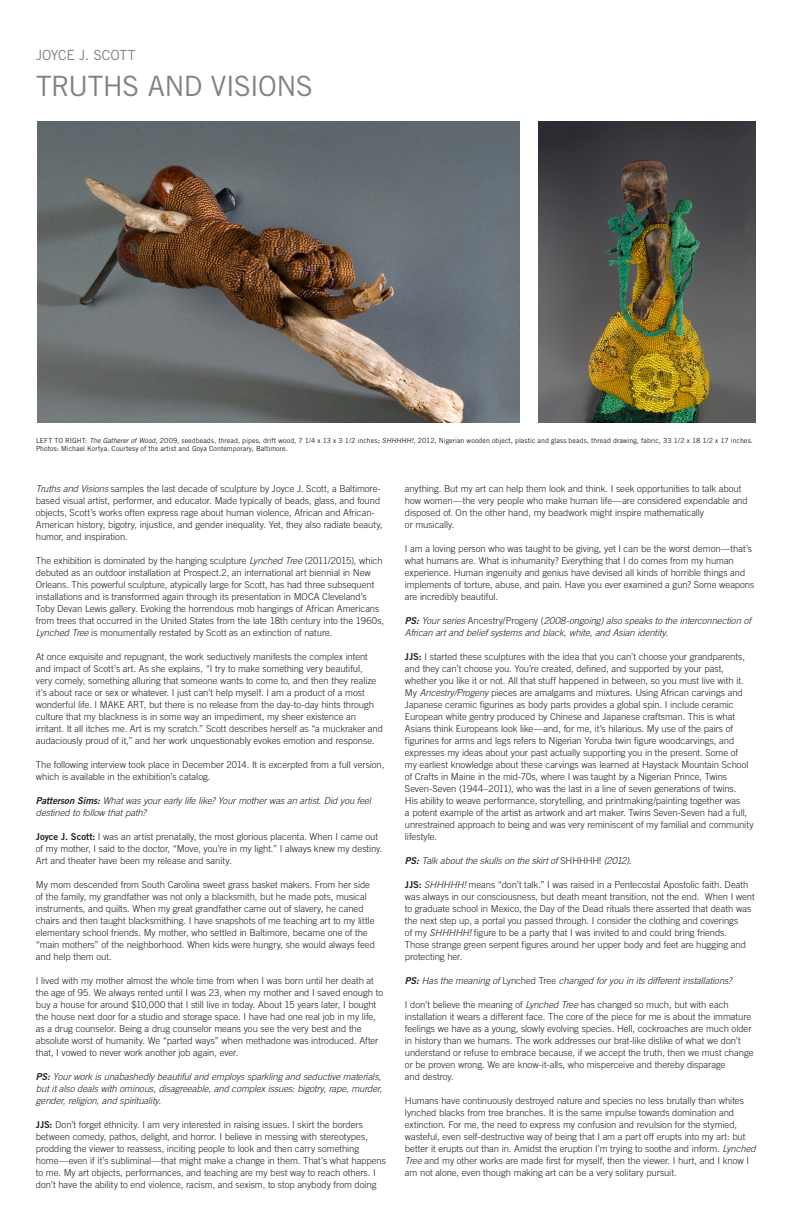
<style>
.page{position:relative;width:792px;height:1224px;background:#fff}
.page>*{position:absolute;margin:0;border:0;box-sizing:border-box;transform-origin:0 0}
.t1{font:28px "Trade Gothic LT Std";letter-spacing:-.03em;color:#808285}
.t2{font:14px "Trade Gothic LT Std";letter-spacing:-.02em;color:#808285}
.body_copy{font:300 9.5px/12px "Trade Gothic LT Std";letter-spacing:-.005em;color:#231f20}
.body_copy-2{font:italic 300 9.5px/12px "Trade Gothic LT Std";letter-spacing:-.005em;color:#231f20}
.photo_credit{font:7px/8px "Trade Gothic LT Std";letter-spacing:.005em;color:#231f20}
.s1{font-style:italic}
.s2{font-family:"Trade Gothic LT Std Bd 2 Obl";font-weight:400;font-style:normal}
.s3{font-family:"Trade Gothic LT Std Bd 2";font-weight:400}
.s4{font-style:normal}
</style>
<div class="page">
<img style="left:539px;top:121px;width:217px;height:302px">
<img style="left:38px;top:121px;width:481px;height:302px">
<p class="t2" style="left:36px;top:47px;width:101px">JOYCE J. SCOTT</p>
<p class="t1" style="left:36px;top:69px;width:278px">TRUTHS AND VISIONS</p>
<p class="photo_credit" style="left:36px;top:437px;width:719px">LEFT TO RIGHT: <span class="s1">The Gatherer of Wood</span>, 2009, seedbeads, thread, pipes, drift wood, 7 1/4 x 13 x 3 1/2 inches; <span class="s1">SHHHHH!</span>, 2012, Nigerian wooden object, plastic and glass beads, thread drawing, fabric, 33 1/2 x 18 1/2 x 17 inches.<br>Photos: Michael Kortya. Courtesy of the artist and Goya Contemporary, Baltimore.</p>
<p class="body_copy" style="left:36px;top:482px;width:348px"><span class="s1">Truths and Visions</span> samples the last decade of sculpture by Joyce J. Scott, a Baltimore&shy;based visual artist, performer, and educator. Made typically of beads, glass, and found objects, Scott’s works often express rage about human violence, African and African-American history, bigotry, injustice, and gender inequality. Yet, they also radiate beauty, humor, and inspiration.</p>
<p class="body_copy" style="left:36px;top:554px;width:350px">The exhibition is dominated by the hanging sculpture <span class="s1">Lynched Tree</span> (2011/2015), which debuted as an outdoor installation at Prospect.2, an international art biennial in New Orleans. This powerful sculpture, atypically large for Scott, has had three subsequent installations and is transformed again through its presentation in MOCA Cleveland’s Toby Devan Lewis gallery. Evoking the horrendous mob hangings of African Americans from trees that occurred in the United States from the late 18th century into the 1960s, <span class="s1">Lynched Tree</span> is monumentally restated by Scott as an extinction of nature.</p>
<p class="body_copy" style="left:36px;top:650px;width:349px">At once exquisite and repugnant, the work seductively manifests the complex intent and impact of Scott’s art. As she explains, “I try to make something very beautiful,<br>very comely, something alluring that someone wants to come to, and then they realize it’s about race or sex or whatever. I just can’t help myself. I am a product of a most wonderful life. I MAKE ART, but there is no release from the day-to-day hints through culture that my blackness is in some way an impediment, my sheer existence an irritant. It all itches me. Art is my scratch.” Scott describes herself as “a muckraker and audaciously proud of it,” and her work unquestionably evokes emotion and response.</p>
<p class="body_copy" style="left:36px;top:758px;width:350px">The following interview took place in December 2014. It is excerpted from a full version, which is available in the exhibition’s catalog.</p>
<p class="body_copy-2" style="left:36px;top:795px;width:337px"><span class="s2">Patterson Sims:</span> What was your early life like? Your mother was an artist. Did you feel destined to follow that path?</p>
<p class="body_copy" style="left:36px;top:830px;width:348px"><span class="s3">Joyce J. Scott:</span> I was an artist prenatally, the most glorious placenta. When I came out of my mother, I said to the doctor, “Move, you’re in my light.” I always knew my destiny.<br>Art and theater have been my release and sanity.</p>
<p class="body_copy" style="left:36px;top:878px;width:341px">My mom descended from South Carolina sweet grass basket makers. From her side of the family, my grandfather was not only a blacksmith, but he made pots, musical instruments, and quilts. When my great grandfather came out of slavery, he caned chairs and then taught blacksmithing. I have snapshots of me teaching art to my little elementary school friends. My mother, who settled in Baltimore, became one of the “main mothers” of the neighborhood. When kids were hungry, she would always feed and help them out.</p>
<p class="body_copy" style="left:36px;top:974px;width:349px">I lived with my mother almost the whole time from when I was born until her death at the age of 95. We always rented until I was 23, when my mother and I saved enough to buy a house for around $10,000 that I still live in today. About 15 years later, I bought the house next door for a studio and storage space. I have had one real job in my life, as a drug counselor. Being a drug counselor means you see the very best and the absolute worst of humanity. We “parted ways” when methadone was introduced. After that, I vowed to never work another job again, ever.</p>
<p class="body_copy-2" style="left:36px;top:1071px;width:348px;text-align:justify"><span class="s2">PS:</span> Your work is unabashedly beautiful and employs sparkling and seductive materials, but it also deals with ominous, disagreeable, and complex issues: bigotry, rape, murder, gender, religion, and spirituality.</p>
<p class="body_copy" style="left:36px;top:1118px;width:352px"><span class="s3">JJS:</span> Don’t forget ethnicity. I am very interested in raising issues. I skirt the borders between comedy, pathos, delight, and horror. I believe in messing with stereotypes, prodding the viewer to reassess, inciting people to look and then carry something home—even if it’s subliminal—that might make a change in them. That’s what happens to me. My art objects, performances, and teaching are my best way to reach others. I don’t have the ability to end violence, racism, and sexism, to stop anybody from doing</p>
<p class="body_copy" style="left:405px;top:482px;width:344px">anything. But my art can help them look and think. I seek opportunities to talk about how women—the very people who make human life—are considered expendable and disposed of. On the other hand, my beadwork might inspire mathematically</p>
<p class="body_copy" style="left:405px;top:518px;width:51px">or musically.</p>
<p class="body_copy" style="left:405px;top:542px;width:351px">I am a loving person who was taught to be giving, yet I can be the worst demon—that’s what humans are. What is inhumanity? Everything that I do comes from my human experience. Human ingenuity and genius have devised all kinds of horrible things and implements of torture, abuse, and pain. Have you ever examined a gun? Some weapons are incredibly beautiful.</p>
<p class="body_copy-2" style="left:405px;top:615px;width:348px"><span class="s2">PS:</span> Your series <span class="s4">Ancestry/Progeny (</span>2008-ongoing) also speaks to the interconnection of<br>African art and belief systems and black, white, and Asian identity.</p>
<p class="body_copy" style="left:405px;top:650px;width:350px"><span class="s3">JJS:</span> I started these sculptures with the idea that you can’t choose your grandparents, and they can’t choose you. You’re created, defined, and supported by your past, whether you like it or not. All that stuff happened in between, so you must live with it.<br>My <span class="s1">Ancestry/Progeny</span> pieces are amalgams and mixtures. Using African carvings and Japanese ceramic figurines as body parts provides a global spin. I include ceramic European white gentry produced by Chinese and Japanese craftsman. This is what Asians think Europeans look like—and, for me, it’s hilarious. My use of the pairs of figurines for arms and legs refers to Nigerian Yoruba twin figure woodcarvings, and expresses my ideas about your past actually supporting you in the present. Some of<br>my earliest knowledge about these carvings was learned at Haystack Mountain School of Crafts in Maine in the mid-70s, where I was taught by a Nigerian Prince, Twins Seven-Seven (1944–2011), who was the last in a line of seven generations of twins.<br>His ability to weave performance, storytelling, and printmaking/painting together was<br>a potent example of the artist as artwork and art maker. Twins Seven-Seven had a full, unrestrained approach to being and was very reminiscent of my familial and community lifestyle.</p>
<p class="body_copy-2" style="left:405px;top:855px;width:228px"><span class="s2">PS:</span> Talk about the skulls on the skirt of <span class="s4">SHHHHH!</span> (2012).</p>
<p class="body_copy" style="left:405px;top:878px;width:351px"><span class="s3">JJS:</span> <span class="s1">SHHHHH!</span> means “don’t talk.” I was raised in a Pentecostal Apostolic faith. Death was always in our consciousness, but death meant transition, not the end. When I went to graduate school in Mexico, the Day of the Dead rituals there asserted that death was the next step up, a portal you passed through. I consider the clothing and coverings<br>of my <span class="s1">SHHHHH!</span> figure to be a party that I was invited to and could bring friends.<br>Those strange green serpent figures around her upper body and feet are hugging and protecting her.</p>
<p class="body_copy-2" style="left:405px;top:975px;width:328px"><span class="s2">PS:</span> Has the meaning of <span class="s4">Lynched Tree</span> changed for you in its different installations?</p>
<p class="body_copy" style="left:405px;top:998px;width:350px">I don’t believe the meaning of <span class="s1">Lynched Tree</span> has changed so much, but with each installation it wears a different face. The core of the piece for me is about the immature feelings we have as a young, slowly evolving species. Hell, cockroaches are much older in history than we humans. The work addresses our brat-like dislike of what we don’t understand or refuse to embrace because, if we accept the truth, then we must change or be proven wrong. We are know-it-alls, who misperceive and thereby disparage</p>
<p class="body_copy" style="left:405px;top:1070px;width:50px">and destroy.</p>
<p class="body_copy" style="left:405px;top:1094px;width:352px">Humans have continuously destroyed nature and species no less brutally than whites lynched blacks from tree branches. It is the same impulse towards domination and extinction. For me, the need to express my confusion and revulsion for the stymied, wasteful, even self-destructive way of being that I am a part off erupts into my art: but better it erupts out than in. Amidst the eruption I’m trying to soothe and inform. <span class="s1">Lynched Tree</span> and my other works are made first for myself, then the viewer. I hurt, and I know I am not alone, even though making art can be a very solitary pursuit.</p>
</div>
